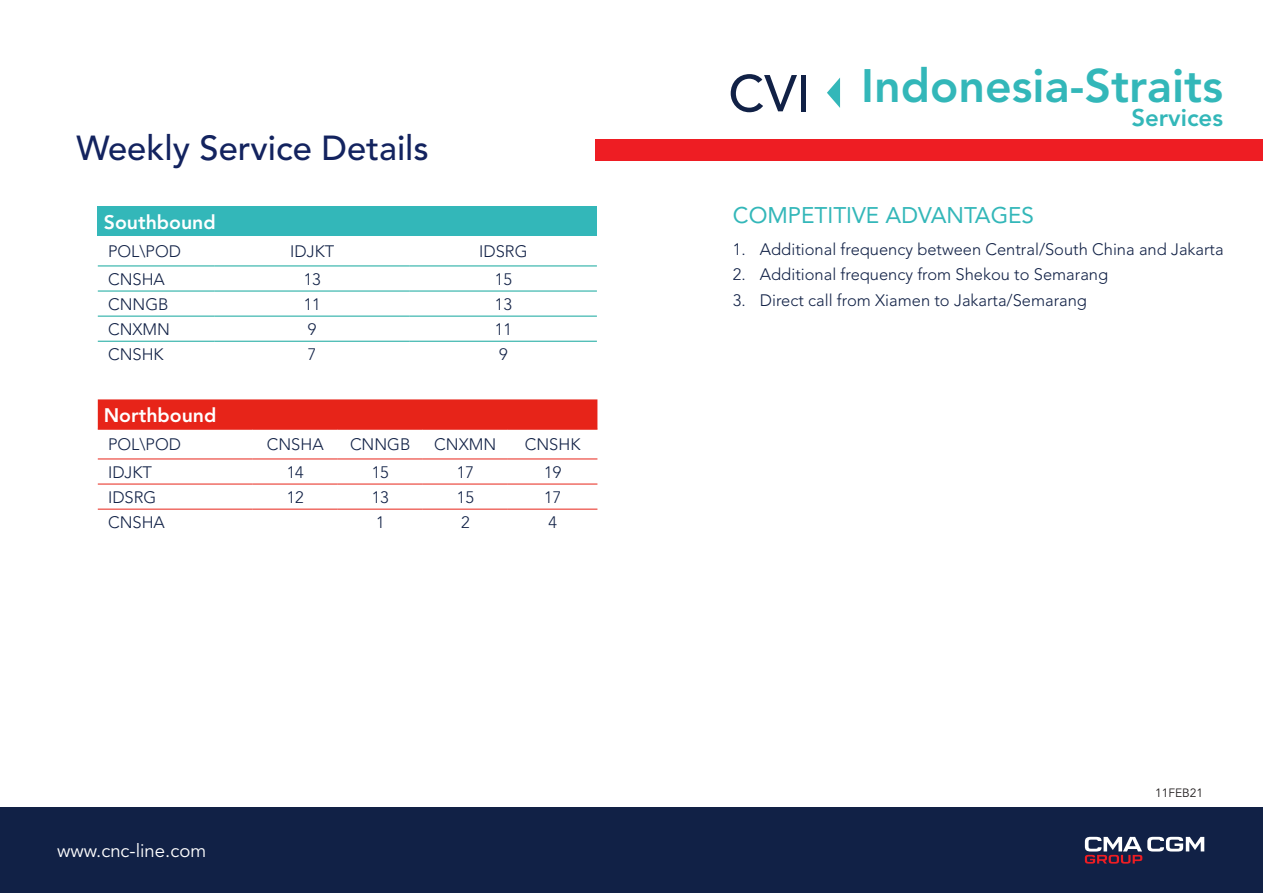
<style>
.page{position:relative;width:1263px;height:893px;background:#fff}
.page>*{position:absolute;margin:0;border:0;box-sizing:border-box;transform-origin:0 0}
._2__Subtitle_service{font:500 51.3px "Avenir LT Std";color:#112146}
.t1{font:800 46.5px "Avenir LT Std";color:#33b7b9}
.t2{font:500 34.5px "Avenir LT Std";color:#13235f}
.t3{font:800 24px "Avenir LT Std";color:#33b7b9}
.t4{font:22.5px "Avenir LT Std";color:#33b7b9}
.t5{font:800 19.5px "Avenir LT Std";color:#fff}
.t6{font:18.6px "Avenir LT Std";color:#fff}
.t7{font:300 16.5px "Avenir LT Std";color:#112146}
.t8{font:12px "Avenir LT Std";color:#231f20}
</style>
<div class="page">
<div style="left:98px;top:206px;width:499px;height:30px;background:#33b7b9"></div>
<hr style="left:98px;top:266px;width:117px;height:1px;background:#12a79d">
<hr style="left:215px;top:266px;width:195px;height:1px;background:#12a79d">
<hr style="left:410px;top:266px;width:187px;height:1px;background:#12a79d">
<hr style="left:98px;top:291px;width:117px;height:1px;background:#12a79d">
<hr style="left:215px;top:291px;width:195px;height:1px;background:#12a79d">
<hr style="left:410px;top:291px;width:187px;height:1px;background:#12a79d">
<hr style="left:98px;top:316px;width:117px;height:1px;background:#12a79d">
<hr style="left:215px;top:316px;width:195px;height:1px;background:#12a79d">
<hr style="left:410px;top:316px;width:187px;height:1px;background:#12a79d">
<hr style="left:98px;top:341px;width:117px;height:1px;background:#12a79d">
<hr style="left:215px;top:341px;width:195px;height:1px;background:#12a79d">
<hr style="left:410px;top:341px;width:187px;height:1px;background:#12a79d">
<div style="left:98px;top:399px;width:499px;height:30px;background:#e72419"></div>
<hr style="left:98px;top:429px;width:155px;height:1px;background:#e72419">
<hr style="left:253px;top:429px;width:85px;height:1px;background:#e72419">
<hr style="left:338px;top:429px;width:85px;height:1px;background:#e72419">
<hr style="left:423px;top:429px;width:85px;height:1px;background:#e72419">
<hr style="left:508px;top:429px;width:89px;height:1px;background:#e72419">
<hr style="left:98px;top:459px;width:155px;height:1px;background:#e72419">
<hr style="left:253px;top:459px;width:85px;height:1px;background:#e72419">
<hr style="left:338px;top:459px;width:85px;height:1px;background:#e72419">
<hr style="left:423px;top:459px;width:85px;height:1px;background:#e72419">
<hr style="left:508px;top:459px;width:89px;height:1px;background:#e72419">
<hr style="left:98px;top:484px;width:155px;height:1px;background:#e72419">
<hr style="left:253px;top:484px;width:85px;height:1px;background:#e72419">
<hr style="left:338px;top:484px;width:85px;height:1px;background:#e72419">
<hr style="left:423px;top:484px;width:85px;height:1px;background:#e72419">
<hr style="left:508px;top:484px;width:89px;height:1px;background:#e72419">
<hr style="left:98px;top:509px;width:155px;height:1px;background:#e72419">
<hr style="left:253px;top:509px;width:85px;height:1px;background:#e72419">
<hr style="left:338px;top:509px;width:85px;height:1px;background:#e72419">
<hr style="left:423px;top:509px;width:85px;height:1px;background:#e72419">
<hr style="left:508px;top:509px;width:89px;height:1px;background:#e72419">
<div style="left:0;top:807px;width:1263px;height:86px;background:#112146"></div>
<svg style="left:1085px;top:837px;width:119px;height:27px"></svg>
<svg style="left:827px;top:78px;width:13px;height:30px"></svg>
<div style="left:595px;top:139px;width:668px;height:21px;background:#ee1d23"></div>
<p class="t2" style="left:77px;top:128px;width:354px">Weekly Service Details</p>
<p class="t5" style="left:104px;top:210px;width:113px">Southbound</p>
<p class="t7" style="left:108px;top:242px;width:75px">POL\POD</p>
<p class="t7" style="left:290px;top:242px;width:46px">IDJKT</p>
<p class="t7" style="left:479px;top:242px;width:50px">IDSRG</p>
<p class="t7" style="left:108px;top:269px;width:58px">CNSHA</p>
<p class="t7" style="left:304px;top:269px;width:19px">13</p>
<p class="t7" style="left:495px;top:269px;width:19px">15</p>
<p class="t7" style="left:108px;top:294px;width:62px">CNNGB</p>
<p class="t7" style="left:304px;top:294px;width:19px">11</p>
<p class="t7" style="left:495px;top:294px;width:19px">13</p>
<p class="t7" style="left:108px;top:320px;width:64px">CNXMN</p>
<p class="t7" style="left:308px;top:320px;width:10px">9</p>
<p class="t7" style="left:495px;top:320px;width:19px">11</p>
<p class="t7" style="left:108px;top:345px;width:57px">CNSHK</p>
<p class="t7" style="left:308px;top:345px;width:10px">7</p>
<p class="t7" style="left:499px;top:345px;width:10px">9</p>
<p class="t5" style="left:104px;top:403px;width:114px">Northbound</p>
<p class="t7" style="left:108px;top:435px;width:75px">POL\POD</p>
<p class="t7" style="left:267px;top:435px;width:58px">CNSHA</p>
<p class="t7" style="left:350px;top:435px;width:62px">CNNGB</p>
<p class="t7" style="left:434px;top:435px;width:64px">CNXMN</p>
<p class="t7" style="left:525px;top:435px;width:57px">CNSHK</p>
<p class="t7" style="left:108px;top:462px;width:46px">IDJKT</p>
<p class="t7" style="left:287px;top:462px;width:19px">14</p>
<p class="t7" style="left:372px;top:462px;width:19px">15</p>
<p class="t7" style="left:457px;top:462px;width:19px">17</p>
<p class="t7" style="left:544px;top:462px;width:19px">19</p>
<p class="t7" style="left:108px;top:487px;width:50px">IDSRG</p>
<p class="t7" style="left:287px;top:487px;width:19px">12</p>
<p class="t7" style="left:372px;top:487px;width:19px">13</p>
<p class="t7" style="left:457px;top:487px;width:19px">15</p>
<p class="t7" style="left:544px;top:487px;width:19px">17</p>
<p class="t7" style="left:108px;top:512px;width:58px">CNSHA</p>
<p class="t7" style="left:376px;top:512px;width:10px">1</p>
<p class="t7" style="left:461px;top:512px;width:10px">2</p>
<p class="t7" style="left:548px;top:512px;width:10px">4</p>
<p class="t6" style="left:57px;top:840px;width:151px">www.cnc-line.com</p>
<p class="_2__Subtitle_service" style="left:728px;top:64px;width:84px">CVI</p>
<h2 class="t1" style="left:861px;top:58px;width:363px">Indonesia-Straits</h2>
<h3 class="t3" style="left:1131px;top:103px;width:93px">Services</h3>
<p class="t4" style="left:733px;top:203px;width:303px">COMPETITIVE ADVANTAGES</p>
<p class="t7" style="left:733px;top:239px;width:492px">1. Additional frequency between Central/South China and Jakarta</p>
<p class="t7" style="left:733px;top:265px;width:377px">2. Additional frequency from Shekou to Semarang</p>
<p class="t7" style="left:733px;top:290px;width:356px">3. Direct call from Xiamen to Jakarta/Semarang</p>
<p class="t8" style="left:1155px;top:786px;width:50px">11FEB21</p>
</div>
